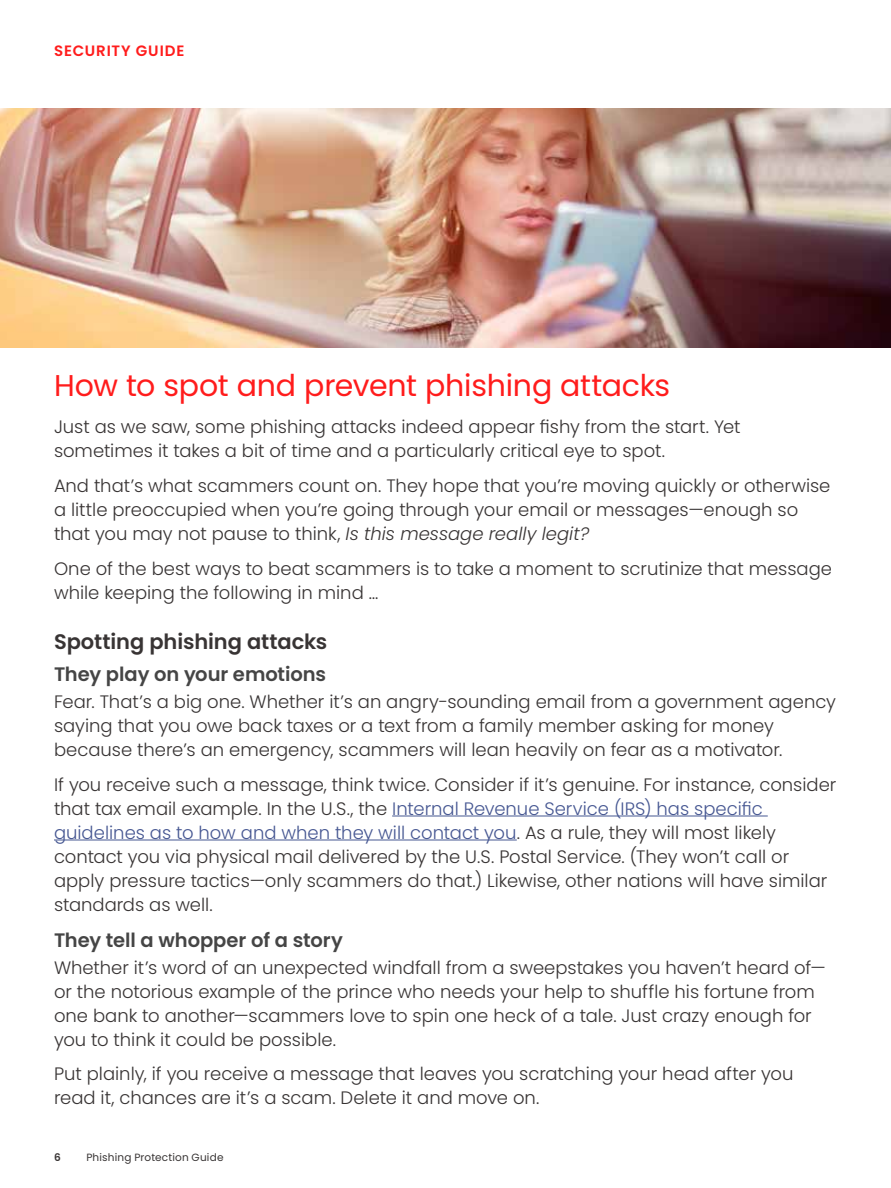
<style>
.page{position:relative;width:891px;height:1188px;background:#fff}
.page>*{position:absolute;margin:0;border:0;box-sizing:border-box;transform-origin:0 0}
.Header__20_23{font:30px "Poppins";letter-spacing:-.005em;color:#ff1c1c}
.Subhead1__14_17{font:600 21px "Poppins";letter-spacing:-.005em;color:#383434}
.Subhead2__13_17{font:600 19.5px "Poppins";letter-spacing:-.005em;color:#454545}
.Body_Text__12_16{font:300 18px/24px "Poppins";color:#383434}
.t1{font:600 15px "Poppins";letter-spacing:.06em;color:#ff1c1c}
.t2{font:10.5px "Poppins";letter-spacing:.02em;color:#383434}
.t3{font:600 10.5px "Poppins";color:#383434}
.s1{font-style:italic}
.s2{color:#465792}
</style>
<div class="page">
<hr style="left:392px;top:816px;width:376px;height:1px;background:#465792">
<hr style="left:54px;top:840px;width:463px;height:1px;background:#465792">
<img style="left:0;top:108px;width:891px;height:240px">
<p class="t1" style="left:54px;top:42px;width:132px">SECURITY GUIDE</p>
<p class="Header__20_23" style="left:54px;top:368px;width:618px">How to spot and prevent phishing attacks</p>
<p class="Body_Text__12_16" style="left:54px;top:415px;width:688px">Just as we saw, some phishing attacks indeed appear fishy from the start. Yet sometimes it takes a bit of time and a particularly critical eye to spot.</p>
<p class="Body_Text__12_16" style="left:54px;top:474px;width:778px">And that’s what scammers count on. They hope that you’re moving quickly or otherwise a little preoccupied when you’re going through your email or messages—enough so that you may not pause to think, <span class="s1">Is this message really legit?</span></p>
<p class="Body_Text__12_16" style="left:54px;top:557px;width:780px">One of the best ways to beat scammers is to take a moment to scrutinize that message while keeping the following in mind …</p>
<p class="Subhead1__14_17" style="left:54px;top:629px;width:275px">Spotting phishing attacks</p>
<p class="Subhead2__13_17" style="left:54px;top:663px;width:274px">They play on your emotions</p>
<p class="Body_Text__12_16" style="left:54px;top:690px;width:784px">Fear. That’s a big one. Whether it’s an angry-sounding email from a government agency saying that you owe back taxes or a text from a family member asking for money because there’s an emergency, scammers will lean heavily on fear as a motivator.</p>
<p class="Body_Text__12_16" style="left:54px;top:772px;width:784px">If you receive such a message, think twice. Consider if it’s genuine. For instance, consider that tax email example. In the U.S., the <span class="s2">Internal Revenue Service (IRS) has specific guidelines as to how and when they will contact you</span>. As a rule, they will most likely contact you via physical mail delivered by the U.S. Postal Service. (They won’t call or apply pressure tactics—only scammers do that.) Likewise, other nations will have similar standards as well.</p>
<p class="Subhead2__13_17" style="left:54px;top:929px;width:291px">They tell a whopper of a story</p>
<p class="Body_Text__12_16" style="left:54px;top:955px;width:773px">Whether it’s word of an unexpected windfall from a sweepstakes you haven’t heard of— or the notorious example of the prince who needs your help to shuffle his fortune from one bank to another—scammers love to spin one heck of a tale. Just crazy enough for you to think it could be possible.</p>
<p class="Body_Text__12_16" style="left:54px;top:1062px;width:741px">Put plainly, if you receive a message that leaves you scratching your head after you read it, chances are it’s a scam. Delete it and move on.</p>
<p class="t3" style="left:54px;top:1152px;width:8px">6</p>
<p class="t2" style="left:86px;top:1152px;width:139px">Phishing Protection Guide</p>
</div>
